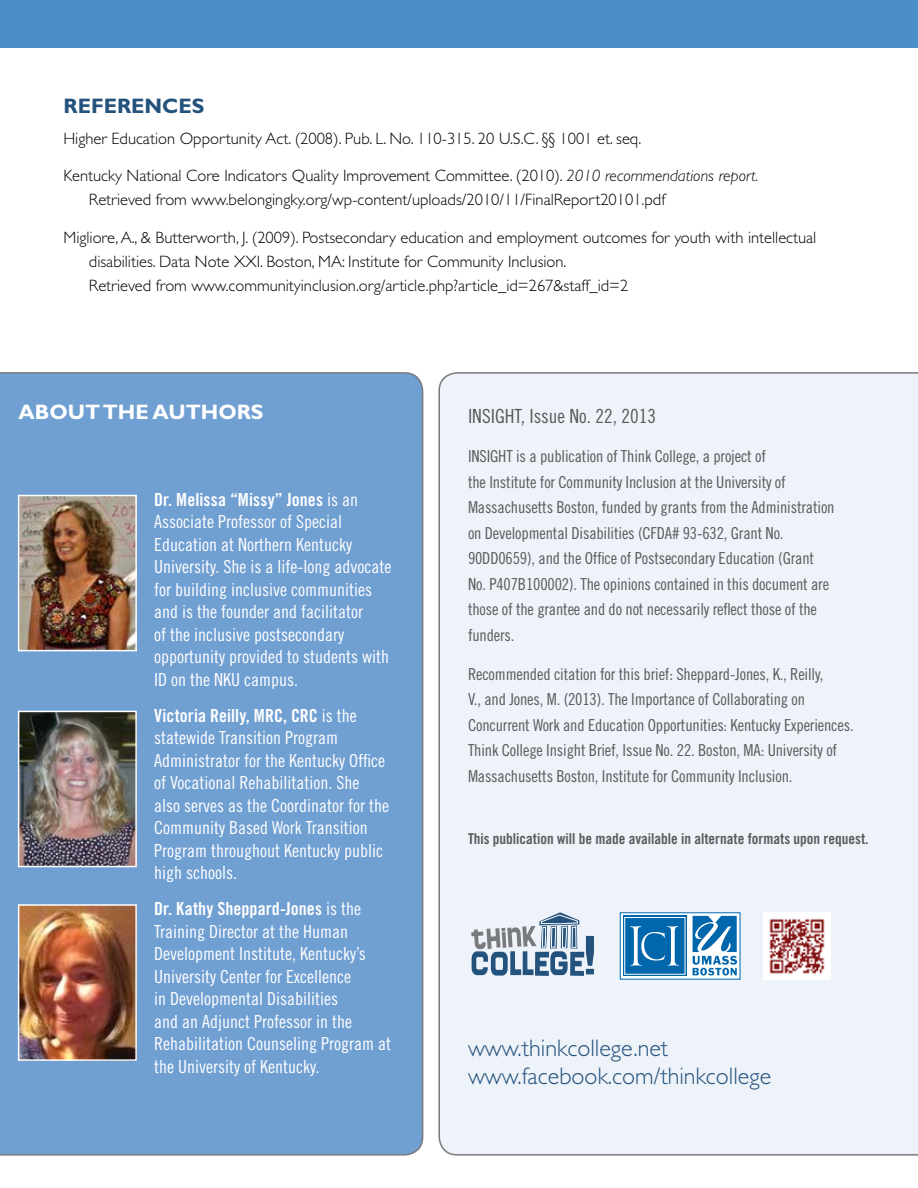
<style>
.page{position:relative;width:918px;height:1188px;background:#fff}
.page>*{position:absolute;margin:0;border:0;box-sizing:border-box;transform-origin:0 0}
.t1{font:300 24px/28.8px "Gill Sans";color:#23527c}
.t2{font:700 21px "Gill Sans";color:#fff}
.t3{font:700 21px "Gill Sans";color:#23527c}
.t4{font:19.5px "Trade Gothic Cond Eighteen";color:#58595b}
.t5{font:18px/22.5px "Trade Gothic Cond Eighteen";color:#fff}
.t6{font:18px "Trade Gothic Bold Cond Twenty";letter-spacing:.005em;color:#fff}
.t7{font:16.5px/25.5px "Trade Gothic Cond Eighteen";letter-spacing:-.01em;color:#58595b}
.t8{font:300 16.5px/24px "Gill Sans";color:#000}
.t9{font:15px "Trade Gothic Bold Cond Twenty";color:#58595b}
.s1{font-style:italic}
.s2{font-family:"Trade Gothic Cond Eighteen"}
</style>
<div class="page">
<div style="left:438px;top:372px;width:480px;height:784px;background:#eef2f9"></div>
<div style="left:0;top:372px;width:423px;height:784px;background:#709fd2"></div>
<svg style="left:471px;top:912px;width:123px;height:64px;background:#a4b5c6"></svg>
<svg style="left:622px;top:914px;width:116px;height:64px"></svg>
<svg style="left:693px;top:916px;width:44px;height:60px"></svg>
<svg style="left:623px;top:916px;width:64px;height:60px"></svg>
<div style="left:625px;top:917px;width:60px;height:57px;background:#0067ac"></div>
<svg style="left:630px;top:926px;width:49px;height:40px"></svg>
<img style="left:763px;top:912px;width:67px;height:68px">
<div style="left:0;top:0;width:918px;height:48px;background:#4b8ec9"></div>
<img style="left:21px;top:498px;width:113px;height:150px">
<div style="left:18px;top:495px;width:119px;height:156px;border:2px solid #fff"></div>
<img style="left:21px;top:714px;width:113px;height:150px">
<div style="left:18px;top:711px;width:119px;height:156px;border:2px solid #fff"></div>
<img style="left:21px;top:907px;width:113px;height:151px">
<div style="left:18px;top:904px;width:119px;height:157px;border:2px solid #fff"></div>
<p class="t3" style="left:63px;top:93px;width:143px">REFERENCES</p>
<p class="t8" style="left:63px;top:126px;width:579px">Higher Education Opportunity Act. (2008). Pub. L. No. 110-315. 20 U.S.C. §§ 1001 et. seq.</p>
<p class="t8" style="left:89px;top:164px;width:671px;text-indent:-25px">Kentucky National Core Indicators Quality Improvement Committee. (2010). <span class="s1">2010 recommendations report.<br></span>Retrieved from www.belongingky.org/wp-content/uploads/2010/11/FinalReport20101.pdf</p>
<p class="t8" style="left:89px;top:225px;width:729px;text-indent:-25px">Migliore, A., &amp; Butterworth, J. (2009). Postsecondary education and employment outcomes for youth with intellectual disabilities. Data Note XXI. Boston, MA: Institute for Community Inclusion.<br>Retrieved from www.communityinclusion.org/article.php?article_id=267&amp;staff_id=2</p>
<p class="t2" style="left:18px;top:399px;width:152px">ABOUT THE AUT</p>
<p class="t2" style="left:201px;top:399px;width:64px">HORS</p>
<p class="t6" style="left:154px;top:489px;width:205px">Dr. Melissa “Missy” Jones <span class="s2">is an</span></p>
<p class="t5" style="left:154px;top:511px;width:239px">Associate Professor of Special Education at Northern Kentucky University. She is a life-long advocate for building inclusive communities and is the founder and facilitator<br>of the inclusive postsecondary opportunity provided to students with ID on the NKU campus.</p>
<p class="t6" style="left:154px;top:705px;width:204px">Victoria Reilly, MRC, CRC <span class="s2">is the</span></p>
<p class="t5" style="left:154px;top:727px;width:236px">statewide Transition Program<br>Administrator for the Kentucky Office of Vocational Rehabilitation. She also serves as the Coordinator for the<br>Community Based Work Transition<br>Program throughout Kentucky public high schools.</p>
<p class="t6" style="left:154px;top:898px;width:208px">Dr. Kathy Sheppard-Jones <span class="s2">is the</span></p>
<p class="t5" style="left:154px;top:920px;width:238px">Training Director at the Human Development Institute, Kentucky’s University Center for Excellence<br>in Developmental Disabilities<br>and an Adjunct Professor in the Rehabilitation Counseling Program at the University of Kentucky.</p>
<p class="t4" style="left:468px;top:405px;width:190px">INSIGHT, Issue No. 22, 2013</p>
<p class="t7" style="left:468px;top:443px;width:368px">Insight is a publication of Think College, a project of<br>the Institute for Community Inclusion at the University of Massachusetts Boston, funded by grants from the Administration on Developmental Disabilities (CFDA# 93-632, Grant No.<br>90DD0659), and the Office of Postsecondary Education (Grant No. P407B100002). The opinions contained in this document are those of the grantee and do not necessarily reflect those of the funders.</p>
<p class="t7" style="left:468px;top:661px;width:387px">Recommended citation for this brief: Sheppard-Jones, K., Reilly,<br>V., and Jones, M. (2013). The Importance of Collaborating on Concurrent Work and Education Opportunities: Kentucky Experiences.<br>Think College Insight Brief, Issue No. 22. Boston, MA: University of Massachusetts Boston, Institute for Community Inclusion.</p>
<p class="t9" style="left:468px;top:830px;width:402px">This publication will be made available in alternate formats upon request.</p>
<h1 class="t1" style="left:468px;top:1033px;width:305px">www.thinkcollege.net www.facebook.com/thinkcollege</h1>
</div>
